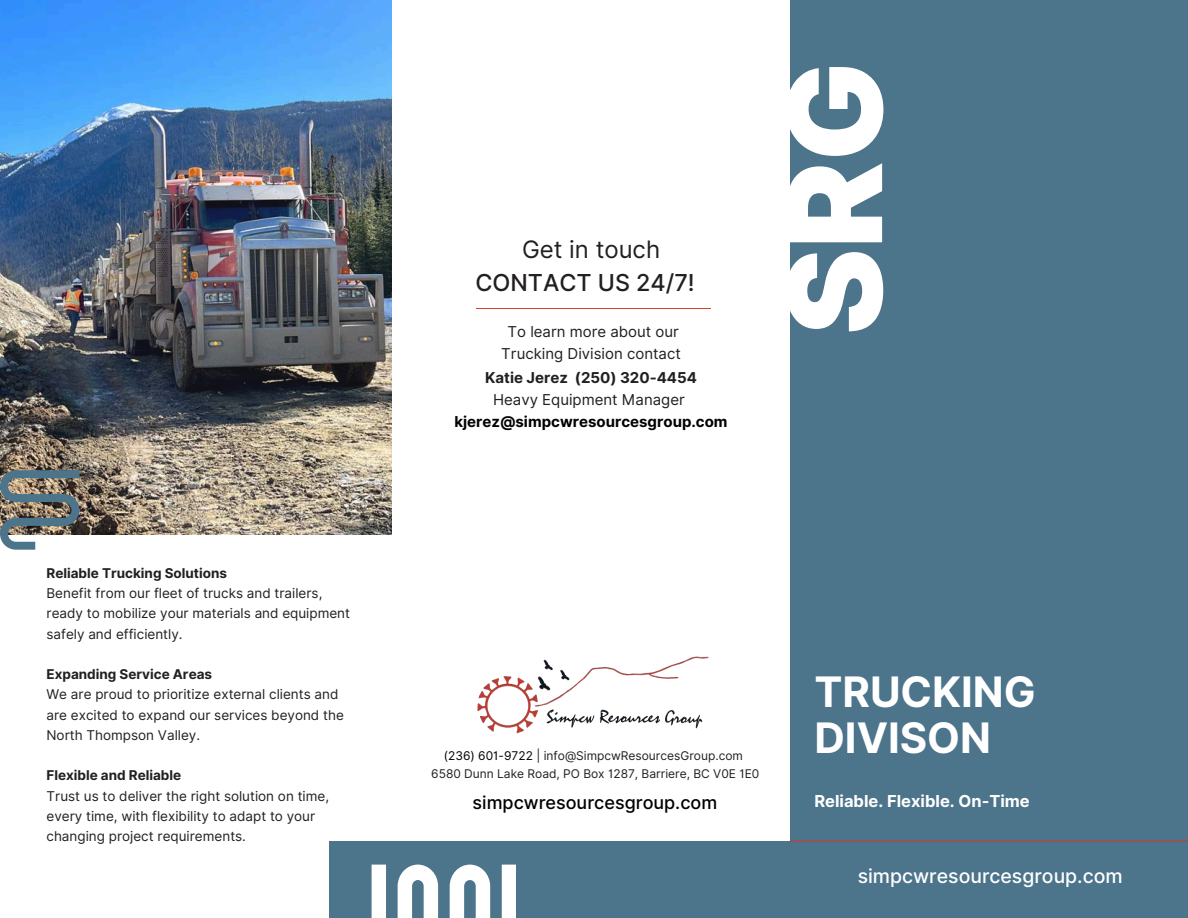
<style>
.page{position:relative;width:1188px;height:918px;background:#fff}
.page>*{position:absolute;margin:0;border:0;box-sizing:border-box;transform-origin:0 0}
.t1{font:900 130.05px "Inter";color:#fff}
.t2{font:700 42px/46.2px "Inter";color:#fff}
.t3{font:24px "Inter";color:#221f20}
.t4{font:500 23.4px "Inter";color:#221f20}
.t5{font:500 19.5px "Inter";color:#fff}
.t6{font:500 18px "Inter";color:#000}
.t7{font:700 16.5px "Inter";color:#fff}
.t8{font:15px/21.3px "Inter";color:#221f20;text-align:center}
.t9{font:700 15px "Inter";color:#000}
.t10{font:700 15px "Inter";color:#221f20}
.t11{font:13.5px/20.2px "Inter";color:#221f20}
.t12{font:700 13.5px "Inter";color:#221f20}
.t13{font:12px "Inter";color:#221f20}
.s1{color:#000}
</style>
<div class="page">
<div style="left:330px;top:841px;width:858px;height:77px;background:#4c748b"></div>
<svg style="left:372px;top:865px;width:144px;height:53px"></svg>
<img style="left:477px;top:656px;width:232px;height:78px">
<img style="left:0;top:0;width:391px;height:534px">
<img style="left:0;top:470px;width:79px;height:80px">
<hr style="left:477px;top:309px;width:234px;height:1px;background:#d64227">
<div style="left:790px;top:0;width:398px;height:841px;background:#4c748b"></div>
<hr style="left:790px;top:841px;width:398px;height:1px;background:#c33b32">
<h3 class="t12" style="left:46px;top:565px;width:182px">Reliable Trucking Solutions</h3>
<p class="t11" style="left:46px;top:583px;width:305px">Benefit from our fleet of trucks and trailers, ready to mobilize your materials and equipment safely and efficiently.</p>
<p class="t12" style="left:46px;top:666px;width:167px">Expanding Service Areas</p>
<p class="t11" style="left:46px;top:684px;width:299px">We are proud to prioritize external clients and are excited to expand our services beyond the<br>North Thompson Valley.</p>
<h6 class="t12" style="left:46px;top:767px;width:136px">Flexible and Reliable</h6>
<p class="t11" style="left:46px;top:785px;width:284px">Trust us to deliver the right solution on time, every time, with flexibility to adapt to your changing project requirements.</p>
<h1 class="t3" style="left:522px;top:235px;width:140px">Get in touch</h1>
<h4 class="t4" style="left:475px;top:268px;width:221px">CONTACT US 24/7!</h4>
<p class="t8" style="left:501px;top:321px;width:181px">To learn more about our<br>Trucking Division contact</p>
<p class="t10" style="left:485px;top:368px;width:213px">Katie Jerez (250) 320-4454</p>
<p class="t8" style="left:493px;top:389px;width:193px">Heavy Equipment Manager</p>
<p class="t9" style="left:454px;top:412px;width:275px">kjerez@simpcwresourcesgroup.com</p>
<p class="t1" style="left:756px;top:335px;width:275px;rotate:-90deg">SRG</p>
<p class="t13" style="left:444px;top:749px;width:301px"><span class="s1">(236) 601-9722</span> | info@SimpcwResourcesGroup.com</p>
<p class="t13" style="left:431px;top:766px;width:330px">6580 Dunn Lake Road, PO Box 1287, Barriere, BC V0E 1E0</p>
<h6 class="t6" style="left:473px;top:792px;width:246px">simpcwresourcesgroup.com</h6>
<p class="t2" style="left:814px;top:669px;width:223px">TRUCKING<br>DIVISON</p>
<p class="t7" style="left:814px;top:791px;width:217px">Reliable. Flexible. On-Time</p>
<h2 class="t5" style="left:858px;top:864px;width:267px">simpcwresourcesgroup.com</h2>
</div>
